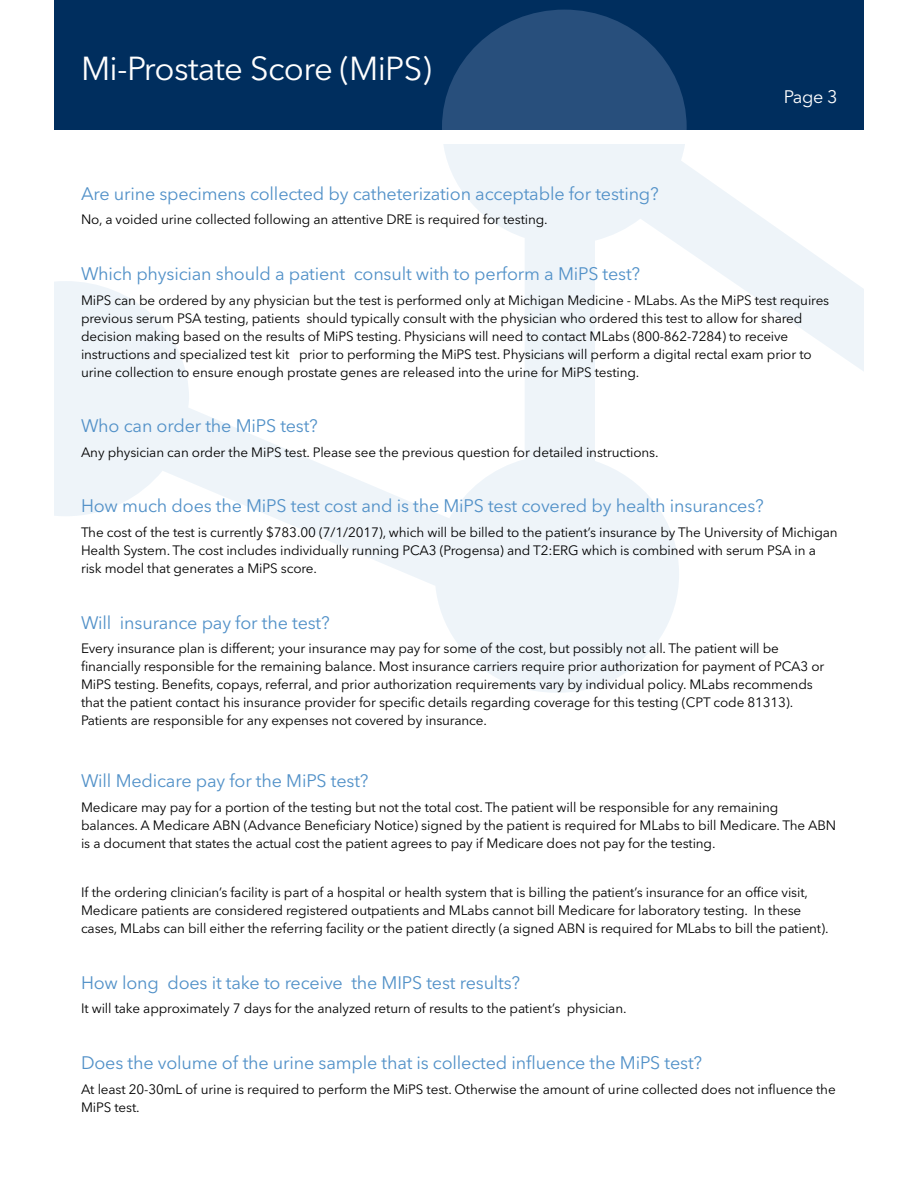
<style>
.page{position:relative;width:918px;height:1188px;background:#fff}
.page>*{position:absolute;margin:0;border:0;box-sizing:border-box;transform-origin:0 0}
.t1{font:33px "Avenir Next LT Pro";letter-spacing:-.02em;color:#fff}
.t2{font:18px "Avenir Next LT Pro";letter-spacing:-.01em;color:#5291c8}
.t3{font:18px "Avenir Next LT Pro";color:#fff}
.t4{font:13.5px/18px "Avenir Next LT Pro";letter-spacing:-.01em;color:#000}
</style>
<div class="page">
<div style="left:54px;top:0;width:810px;height:129px;background:#002e5e"></div>
<svg style="left:442px;top:10px;width:245px;height:119px;fill:#284f7c"></svg>
<svg style="left:54px;top:144px;width:810px;height:549px"></svg>
<h1 class="t1" style="left:81px;top:49px;width:352px">Mi-Prostate Score (MiPS)</h1>
<h2 class="t3" style="left:784px;top:86px;width:55px">Page 3</h2>
<h2 class="t2" style="left:81px;top:183px;width:579px">Are urine specimens collected by catheterization acceptable for testing?</h2>
<p class="t4" style="left:81px;top:211px;width:468px">No, a voided urine collected following an attentive DRE is required for testing.</p>
<h2 class="t2" style="left:81px;top:263px;width:561px">Which physician should a patient consult with to perform a MiPS test?</h2>
<p class="t4" style="left:81px;top:291px;width:750px">MiPS can be ordered by any physician but the test is performed only at Michigan Medicine - MLabs. As the MiPS test requires previous serum PSA testing, patients should typically consult with the physician who ordered this test to allow for shared decision making based on the results of MiPS testing. Physicians will need to contact MLabs (800-862-7284) to receive instructions and specialized test kit prior to performing the MiPS test. Physicians will perform a digital rectal exam prior to urine collection to ensure enough prostate genes are released into the urine for MiPS testing.</p>
<h2 class="t2" style="left:81px;top:415px;width:239px">Who can order the MiPS test?</h2>
<p class="t4" style="left:81px;top:443px;width:579px">Any physician can order the MiPS test. Please see the previous question for detailed instructions.</p>
<h2 class="t2" style="left:81px;top:495px;width:684px">How much does the MiPS test cost and is the MiPS test covered by health insurances?</h2>
<p class="t4" style="left:81px;top:523px;width:758px">The cost of the test is currently $783.00 (7/1/2017), which will be billed to the patient’s insurance by The University of Michigan<br>Health System. The cost includes individually running PCA3 (Progensa) and T2:ERG which is combined with serum PSA in a risk model that generates a MiPS score.</p>
<h2 class="t2" style="left:81px;top:612px;width:250px">Will insurance pay for the test?</h2>
<p class="t4" style="left:81px;top:640px;width:745px">Every insurance plan is different; your insurance may pay for some of the cost, but possibly not all. The patient will be financially responsible for the remaining balance. Most insurance carriers require prior authorization for payment of PCA3 or MiPS testing. Benefits, copays, referral, and prior authorization requirements vary by individual policy. MLabs recommends that the patient contact his insurance provider for specific details regarding coverage for this testing (CPT code 81313).<br>Patients are responsible for any expenses not covered by insurance.</p>
<h2 class="t2" style="left:81px;top:770px;width:289px">Will Medicare pay for the MiPS test?</h2>
<p class="t4" style="left:81px;top:798px;width:757px">Medicare may pay for a portion of the testing but not the total cost. The patient will be responsible for any remaining balances. A Medicare ABN (Advance Beneficiary Notice) signed by the patient is required for MLabs to bill Medicare. The ABN is a document that states the actual cost the patient agrees to pay if Medicare does not pay for the testing.</p>
<p class="t4" style="left:81px;top:883px;width:749px">If the ordering clinician’s facility is part of a hospital or health system that is billing the patient’s insurance for an office visit,<br>Medicare patients are considered registered outpatients and MLabs cannot bill Medicare for laboratory testing. In these cases, MLabs can bill either the referring facility or the patient directly (a signed ABN is required for MLabs to bill the patient).</p>
<h2 class="t2" style="left:81px;top:972px;width:441px">How long does it take to receive the MIPS test results?</h2>
<p class="t4" style="left:81px;top:1000px;width:547px">It will take approximately 7 days for the analyzed return of results to the patient’s physician.</p>
<h2 class="t2" style="left:81px;top:1052px;width:623px">Does the volume of the urine sample that is collected influence the MiPS test?</h2>
<p class="t4" style="left:81px;top:1080px;width:756px">At least 20-30mL of urine is required to perform the MiPS test. Otherwise the amount of urine collected does not influence the<br>MiPS test.</p>
</div>
